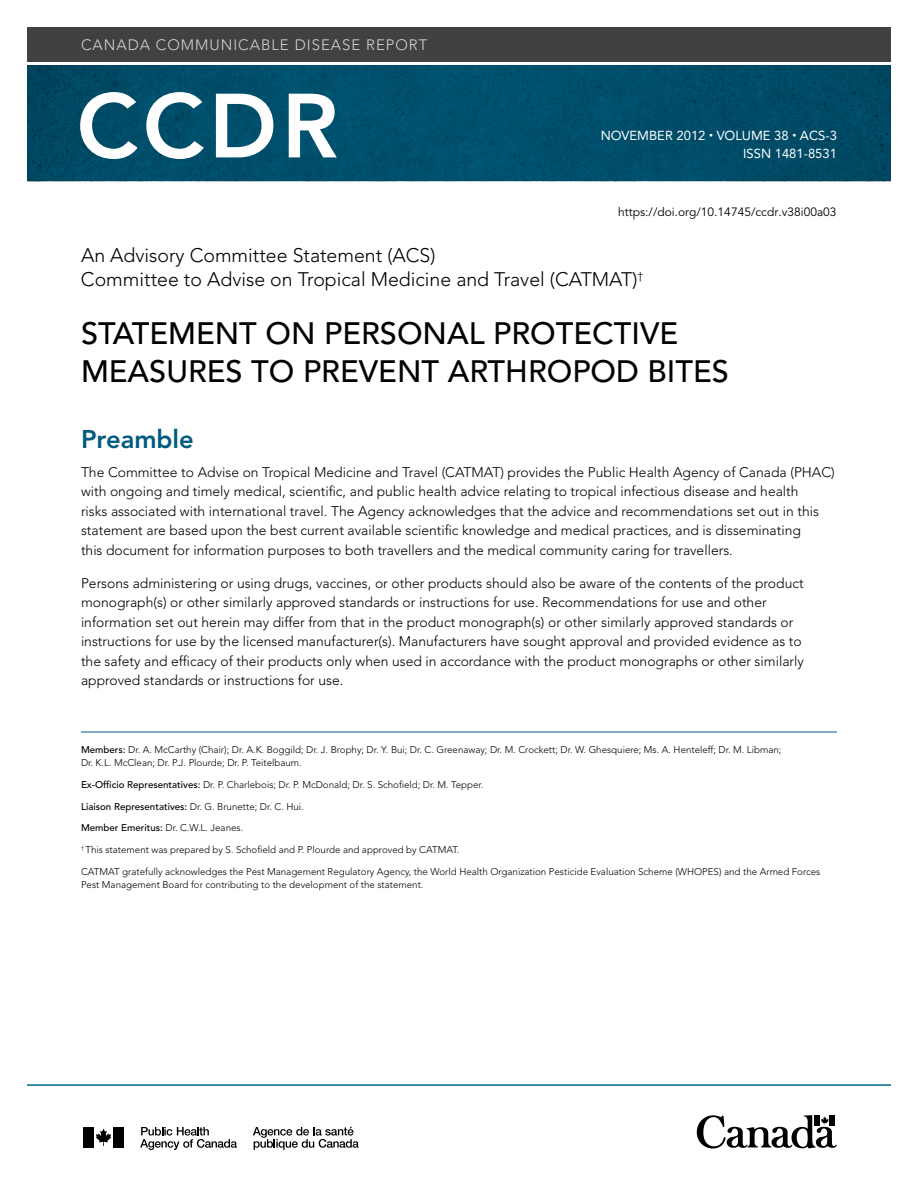
<style>
.page{position:relative;width:918px;height:1188px;background:#fff}
.page>*{position:absolute;margin:0;border:0;box-sizing:border-box;transform-origin:0 0}
.t1{font:800 90px "Avenir LT Std";color:#fff}
.t2{font:500 30.75px/37.5px "Avenir LT Std";color:#000}
.t3{font:800 25.5px "Avenir LT Std";color:#005b7f}
.t4{font:300 19.5px/24px "Avenir LT Std";color:#000}
.t5{font:300 15px "Avenir LT Std";letter-spacing:.065em;color:#d1d3d4}
.t6{font:300 13.8px/19.5px "Avenir LT Std";color:#000}
.t7{font:13.05px/18px "Avenir LT Std";color:#fff;text-align:right}
.t8{font:12px "Avenir LT Std";color:#000}
.t9{font:300 9.75px/13.5px "Avenir LT Std";color:#000}
.t10{font:500 9.75px "Avenir LT Std";color:#000}
.s1{font-size:7.95px}
.s2{font-weight:500}
.s3{font-weight:300}
</style>
<div class="page">
<img style="left:27px;top:66px;width:864px;height:115px">
<div style="left:83px;top:1127px;width:10px;height:20px;background:#000"></div>
<svg style="left:96px;top:1129px;width:15px;height:17px"></svg>
<div style="left:114px;top:1127px;width:10px;height:20px;background:#000"></div>
<svg style="left:140px;top:1127px;width:97px;height:23px"></svg>
<svg style="left:253px;top:1127px;width:106px;height:23px"></svg>
<svg style="left:697px;top:1115px;width:140px;height:34px"></svg>
<hr style="left:27px;top:1084px;width:864px;height:2px;background:#00668a">
<div style="left:27px;top:27px;width:864px;height:35px;background:#414042"></div>
<hr style="left:81px;top:732px;width:756px;height:1px;background:#005695">
<p class="t5" style="left:81px;top:36px;width:348px">Canada communicable disease report</p>
<h1 class="t1" style="left:76px;top:73px;width:263px">CCDR</h1>
<p class="t7" style="left:601px;top:126px;width:238px">NOVEMBER 2012 <span class="s1">•</span> VOLUME 38 <span class="s1">•</span> ACS-3<br>ISSN 1481-8531</p>
<p class="t8" style="left:618px;top:205px;width:220px">https://doi.org/10.14745/ccdr.v38i00a03</p>
<h3 class="t4" style="left:81px;top:244px;width:502px">An Advisory Committee Statement (ACS)<br>Committee to Advise on Tropical M edicine and Travel (CATMAT</h3>
<h3 class="t4" style="left:633px;top:268px;width:12px">)<sup>†</sup></h3>
<h2 class="t2" style="left:81px;top:315px;width:646px">Statement on Personal Protective<br>M easures to Prevent Arthropod Bites</h2>
<h3 class="t3" style="left:81px;top:424px;width:114px">Preamble</h3>
<p class="t6" style="left:81px;top:462px;width:385px">The Committee to Advise on Tropical M edicine and Travel (CATMAT</p>
<p class="t6" style="left:81px;top:462px;width:755px;text-indent:419px">) provides the Public Health Agency of Canada (PHAC) with ongoing and timely medical, scientific, and public health advice relating to tropical infectious disease and health<br>risks associated with international travel. The Agency acknowledges that the advice and recommendations set out in this statement are based upon the best current available scientific knowledge and medical practices, and is disseminating<br>this document for information purposes to both travellers and the medical community caring for travellers.</p>
<p class="t6" style="left:81px;top:573px;width:724px">Persons administering or using drugs, vaccines, or other products should also be aware of the contents of the product monograph(s) or other similarly approved standards or instructions for use. Recommendations for use and other information set out herein may differ from that in the product monograph(s) or other similarly approved standards or instructions for use by the licensed manufacturer(s). M anufacturers have sought approval and provided evidence as to the safety and efficacy of their products only when used in accordance with the product monographs or other similarly approved standards or instructions for use.</p>
<p class="t9" style="left:81px;top:743px;width:702px"><span class="s2">Members:</span> Dr. A. M cCarthy (Chair); Dr. A.K. Boggild; Dr. J. B rophy; Dr. Y. B ui; Dr. C. Greenaway; Dr. M . Crockett; Dr. W. Ghesquiere; Ms. A. Henteleff; Dr. M . Libman;<br>Dr. K.L. McClean; Dr. P.J. Plourde; Dr. P. Teitelbaum.</p>
<p class="t9" style="left:81px;top:778px;width:404px"><span class="s2">Ex-Officio Representatives:</span> Dr. P. Charlebois; Dr. P. M cDonald; Dr. S. Schofield; Dr. M . Tepper.</p>
<p class="t10" style="left:81px;top:801px;width:224px">Liaison Representatives: <span class="s3">Dr. G. B runette; Dr. C. Hui.</span></p>
<p class="t9" style="left:81px;top:821px;width:164px"><span class="s2">Member Emeritus:</span> Dr. C.W.L. Jeanes.</p>
<p class="t9" style="left:81px;top:843px;width:353px"><sup>†</sup> This statement was prepared by S. Schofield and P. Plourde and approved by CATMAT</p>
<p class="t9" style="left:457px;top:843px;width:4px">.</p>
<p class="t9" style="left:81px;top:865px;width:15px">CATMAT</p>
<p class="t9" style="left:122px;top:865px;width:579px">gratefully acknowledges the Pest M anagement Regulatory Agency, the World Health Organization Pesticide Evaluation Scheme (WHOPES</p>
<p class="t9" style="left:719px;top:865px;width:103px">) and the Armed Forces</p>
<p class="t9" style="left:81px;top:878px;width:344px">Pest Management Board for contributing to the development of the statement.</p>
</div>
